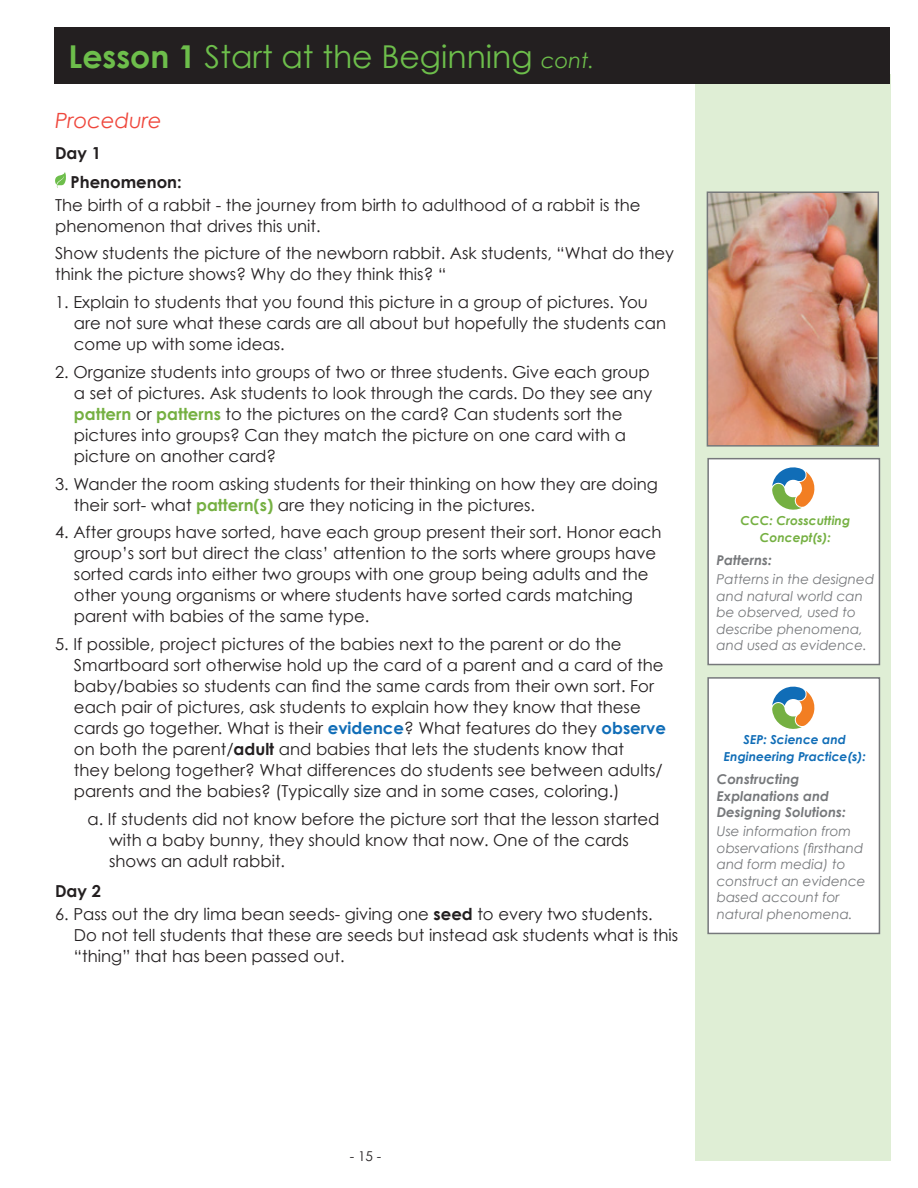
<style>
.page{position:relative;width:918px;height:1188px;background:#fff}
.page>*{position:absolute;margin:0;border:0;box-sizing:border-box;transform-origin:0 0}
.t1{font:31.5px "Century Gothic";color:#6dbe4b}
.t2{font:italic 21px "Century Gothic";color:#ef473c}
.t3{font:16.5px/21px "Century Gothic";color:#231f20}
.t4{font:700 16.5px/29.4px "Century Gothic";color:#231f20}
.t5{font:italic 13.5px/16.5px "Century Gothic";color:#76787b}
.t6{font:italic 700 13.5px/16.5px "Century Gothic";color:#76787b}
.t7{font:13.5px "Century Gothic";color:#231f20}
.t8{font:italic 700 12.3px/16.5px "Century Gothic";color:#106db7;text-align:center}
.t9{font:italic 700 12.3px/16.5px "Century Gothic";color:#75b042;text-align:center}
.s1{font-weight:700}
.s2{font-style:italic;font-size:21px}
.s3{font-weight:700;color:#75b042}
.s4{font-weight:700;color:#106db7}
</style>
<div class="page">
<div style="left:696px;top:75px;width:195px;height:1086px;background:#dfeed5"></div>
<svg style="left:55px;top:172px;width:11px;height:16px"></svg>
<img style="left:710px;top:194px;width:166px;height:250px">
<div style="left:707px;top:191px;width:172px;height:256px;border:2px solid #76787b"></div>
<div style="left:707px;top:458px;width:173px;height:207px;background:#fff;border:2px solid #76787b"></div>
<svg style="left:772px;top:467px;width:43px;height:43px"></svg>
<div style="left:707px;top:677px;width:173px;height:257px;background:#fff;border:2px solid #76787b"></div>
<svg style="left:772px;top:686px;width:43px;height:43px"></svg>
<div style="left:54px;top:27px;width:836px;height:56px;background:#231f20"></div>
<h1 class="t1" style="left:69px;top:37px;width:527px"><span class="s1">Lesson 1</span> Start at the Beginning <span class="s2">cont.</span></h1>
<p class="t2" style="left:55px;top:108px;width:108px">Procedure</p>
<p class="t4" style="left:71px;top:137px;width:113px;text-indent:-16px">Day 1<br>Phenomenon:</p>
<p class="t3" style="left:55px;top:194px;width:587px">The birth of a rabbit - the journey from birth to adulthood of a rabbit is the phenomenon that drives this unit.</p>
<p class="t3" style="left:55px;top:243px;width:621px">Show students the picture of the newborn rabbit. Ask students, “What do they think the picture shows? Why do they think this? “</p>
<p class="t3" style="left:74px;top:291px;width:594px;text-indent:-19px">1. Explain to students that you found this picture in a group of pictures. You are not sure what these cards are all about but hopefully the students can come up with some ideas.</p>
<p class="t3" style="left:74px;top:361px;width:580px;text-indent:-19px">2. Organize students into groups of two or three students. Give each group a set of pictures. Ask students to look through the cards. Do they see any <span class="s3">pattern</span> or <span class="s3">patterns</span> to the pictures on the card? Can students sort the pictures into groups? Can they match the picture on one card with a picture on another card?</p>
<p class="t3" style="left:74px;top:473px;width:585px;text-indent:-19px">3. Wander the room asking students for their thinking on how they are doing their sort- what <span class="s3">pattern(s)</span> are they noticing in the pictures.</p>
<p class="t3" style="left:74px;top:522px;width:589px;text-indent:-19px">4. After groups have sorted, have each group present their sort. Honor each group’s sort but direct the class’ attention to the sorts where groups have sorted cards into either two groups with one group being adults and the other young organisms or where students have sorted cards matching parent with babies of the same type.</p>
<p class="t3" style="left:74px;top:633px;width:593px;text-indent:-19px">5. If possible, project pictures of the babies next to the parent or do the Smartboard sort otherwise hold up the card of a parent and a card of the baby/babies so students can find the same cards from their own sort. For each pair of pictures, ask students to explain how they know that these cards go together. What is their <span class="s4">evidence</span>? What features do they <span class="s4">observe </span>on both the parent/<span class="s1">adult</span> and babies that lets the students know that<br>they belong together? What differences do students see between adults/ parents and the babies? (Typically size and in some cases, coloring.)</p>
<p class="t3" style="left:109px;top:808px;width:552px;text-indent:-22px">a. If students did not know before the picture sort that the lesson started with a baby bunny, they should know that now. One of the cards shows an adult rabbit.</p>
<p class="t4" style="left:55px;top:876px;width:47px">Day 2</p>
<p class="t3" style="left:74px;top:903px;width:606px;text-indent:-19px">6. Pass out the dry lima bean seeds- giving one <span class="s1">seed</span> to every two students.<br>Do not tell students that these are seeds but instead ask students what is this “thing” that has been passed out.</p>
<p class="t9" style="left:741px;top:512px;width:111px">CCC: Crosscutting<br>Concept(s):</p>
<p class="t6" style="left:717px;top:551px;width:57px">Patterns:</p>
<p class="t5" style="left:717px;top:571px;width:159px">Patterns in the designed and natural world can be observed, used to describe phenomena, and used as evidence.</p>
<p class="t8" style="left:724px;top:731px;width:144px">SEP: Science and<br>Engineering Practice(s):</p>
<p class="t6" style="left:717px;top:771px;width:131px">Constructing<br>Explanations and<br>Designing Solutions:</p>
<p class="t5" style="left:717px;top:823px;width:150px">Use information from observations (firsthand and form media) to construct an evidence based account for natural phenomena.</p>
<p class="t7" style="left:350px;top:1148px;width:33px">- 15 -</p>
</div>
